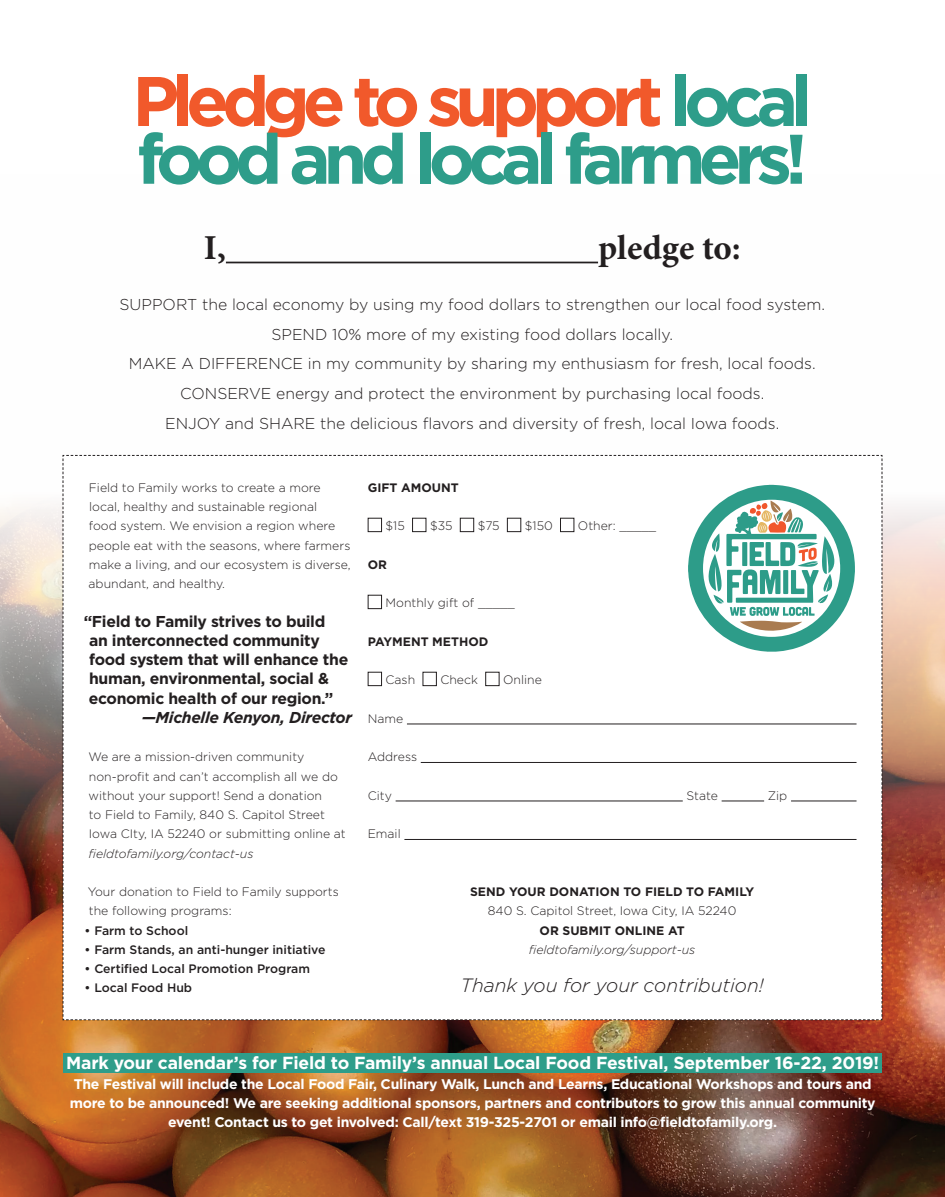
<style>
.page{position:relative;width:945px;height:1197px;background:#fff}
.page>*{position:absolute;margin:0;border:0;box-sizing:border-box;transform-origin:0 0}
.Body{font:700 70px/57.8px "Gotham";letter-spacing:-.1em;color:#2e9d8a}
.Header__small{font:700 35px "Minion Pro";color:#231f20}
.Body-2{font:italic 300 19.25px "Gotham";color:#231f20}
.Body-3{font:700 17.5px "Gotham";letter-spacing:-.01em;color:#fff}
.Body-4{font:300 15.75px "Gotham";color:#231f20}
.Body-5{font:700 15.75px/19.2px "Gotham";letter-spacing:-.02em;color:#231f20}
.Body-6{font:italic 700 15.75px "Gotham";letter-spacing:-.02em;color:#231f20}
.Body-7{font:700 14px/19.2px "Gotham";letter-spacing:-.02em;color:#fff;text-align:center}
.Body-8{font:300 12.25px/19.2px "Gotham";color:#231f20}
.Body-9{font:500 12.25px "Gotham";color:#231f20}
.Body-10{font:700 12.25px "Gotham";color:#231f20}
.Body-11{font:italic 300 12.25px "Gotham";color:#231f20}
.s1{color:#f1592b}
.s2{font-style:italic}
</style>
<div class="page">
<img style="left:0;top:261px;width:945px;height:936px">
<svg style="left:63px;top:455px;width:820px;height:565px"></svg>
<div style="left:63px;top:1053px;width:819px;height:20px;background:#2e9d8a"></div>
<hr style="left:407px;top:724px;width:450px;height:1px;background:#231f20">
<hr style="left:421px;top:762px;width:436px;height:1px;background:#231f20">
<hr style="left:396px;top:801px;width:287px;height:1px;background:#231f20">
<hr style="left:722px;top:801px;width:42px;height:1px;background:#231f20">
<hr style="left:791px;top:801px;width:66px;height:1px;background:#231f20">
<hr style="left:404px;top:839px;width:453px;height:1px;background:#231f20">
<div style="left:368px;top:518px;width:14px;height:14px;border:1px solid #231f20"></div>
<div style="left:412px;top:518px;width:14px;height:14px;border:1px solid #231f20"></div>
<div style="left:460px;top:518px;width:14px;height:14px;border:1px solid #231f20"></div>
<div style="left:507px;top:518px;width:14px;height:14px;border:1px solid #231f20"></div>
<div style="left:560px;top:518px;width:14px;height:14px;border:1px solid #231f20"></div>
<div style="left:368px;top:595px;width:14px;height:14px;border:1px solid #231f20"></div>
<div style="left:368px;top:672px;width:14px;height:14px;border:1px solid #231f20"></div>
<div style="left:423px;top:672px;width:14px;height:14px;border:1px solid #231f20"></div>
<div style="left:485px;top:672px;width:14px;height:14px;border:1px solid #231f20"></div>
<hr style="left:226px;top:262px;width:372px;height:1px;background:#231f20">
<p class="Body" style="left:132px;top:72px;width:681px"><span class="s1">Pledge to support</span> local food and local farmers!</p>
<p class="Header__small" style="left:204px;top:227px;width:24px">I,</p>
<p class="Header__small" style="left:598px;top:227px;width:144px">pledge to:</p>
<p class="Body-4" style="left:120px;top:294px;width:707px">SUPPORT the local economy by using my food dollars to strengthen our local food system.</p>
<p class="Body-4" style="left:271px;top:324px;width:403px">SPEND 10% more of my existing food dollars locally.</p>
<p class="Body-4" style="left:129px;top:354px;width:688px">MAKE A DIFFERENCE in my community by sharing my enthusiasm for fresh, local foods.</p>
<p class="Body-4" style="left:180px;top:383px;width:586px">CONSERVE energy and protect the environment by purchasing local foods.</p>
<p class="Body-4" style="left:165px;top:413px;width:616px">ENJOY and SHARE the delicious flavors and diversity of fresh, local Iowa foods.</p>
<p class="Body-8" style="left:89px;top:477px;width:264px">Field to Family works to create a more local, healthy and sustainable regional<br>food system. We envision a region where people eat with the seasons, where farmers make a living, and our ecosystem is diverse, abundant, and healthy.</p>
<p class="Body-5" style="left:89px;top:611px;width:261px;text-indent:-5px">“Field to Family strives to build<br>an interconnected community food system that will enhance the human, environmental, social &amp; economic health of our region.”</p>
<p class="Body-6" style="left:142px;top:707px;width:212px">—Michelle Kenyon, Director</p>
<p class="Body-8" style="left:88px;top:747px;width:259px">We are a mission-driven community non-profit and can’t accomplish all we do without your support! Send a donation<br>to Field to Family, 840 S. Capitol Street Iowa CIty, IA 52240 or submitting online at <span class="s2">fieldtofamily.org/contact-us</span></p>
<p class="Body-8" style="left:88px;top:882px;width:253px">Your donation to Field to Family supports the following programs:</p>
<p class="Body-9" style="left:85px;top:922px;width:105px">• Farm to School</p>
<p class="Body-9" style="left:85px;top:941px;width:242px">• Farm Stands, an anti-hunger initiative</p>
<p class="Body-9" style="left:85px;top:961px;width:227px">• Certified Local Promotion Program</p>
<p class="Body-9" style="left:85px;top:980px;width:109px">• Local Food Hub</p>
<p class="Body-10" style="left:368px;top:479px;width:92px">GIFT AMOUNT</p>
<p class="Body-8" style="left:386px;top:516px;width:21px">$15</p>
<p class="Body-8" style="left:430px;top:516px;width:24px">$35</p>
<p class="Body-8" style="left:478px;top:516px;width:23px">$75</p>
<p class="Body-8" style="left:525px;top:516px;width:29px">$150</p>
<p class="Body-8" style="left:578px;top:516px;width:80px">Other: _____</p>
<p class="Body-10" style="left:368px;top:556px;width:21px">OR</p>
<p class="Body-8" style="left:386px;top:593px;width:131px">Monthly gift of _____</p>
<p class="Body-10" style="left:368px;top:633px;width:122px">PAYMENT METHOD</p>
<p class="Body-8" style="left:386px;top:670px;width:31px">Cash</p>
<p class="Body-8" style="left:440px;top:670px;width:39px">Check</p>
<p class="Body-8" style="left:503px;top:670px;width:40px">Online</p>
<p class="Body-8" style="left:368px;top:708px;width:37px">Name</p>
<p class="Body-8" style="left:368px;top:747px;width:51px">Address</p>
<p class="Body-8" style="left:368px;top:785px;width:26px">City</p>
<p class="Body-8" style="left:686px;top:785px;width:33px">State</p>
<p class="Body-8" style="left:768px;top:785px;width:21px">Zip</p>
<p class="Body-8" style="left:368px;top:824px;width:34px">Email</p>
<p class="Body-10" style="left:470px;top:884px;width:286px">SEND YOUR DONATION TO FIELD TO FAMILY</p>
<p class="Body-8" style="left:488px;top:901px;width:250px">840 S. Capitol Street, Iowa City, IA 52240</p>
<p class="Body-10" style="left:540px;top:922px;width:147px">OR SUBMIT ONLINE AT</p>
<p class="Body-11" style="left:529px;top:942px;width:168px">fieldtofamily.org/support-us</p>
<p class="Body-2" style="left:461px;top:973px;width:305px">Thank you for your contribution!</p>
<p class="Body-3" style="left:66px;top:1051px;width:815px">Mark your calendar’s for Field to Family’s annual Local Food Festival, September 16-22, 2019!</p>
<p class="Body-7" style="left:70px;top:1074px;width:807px">The Festival will include the Local Food Fair, Culinary Walk, Lunch and Learns, Educational Workshops and tours and more to be announced! We are seeking additional sponsors, partners and contributors to grow this annual community event! Contact us to get involved: Call/text 319-325-2701 or email info@fieldtofamily.org.</p>
</div>
